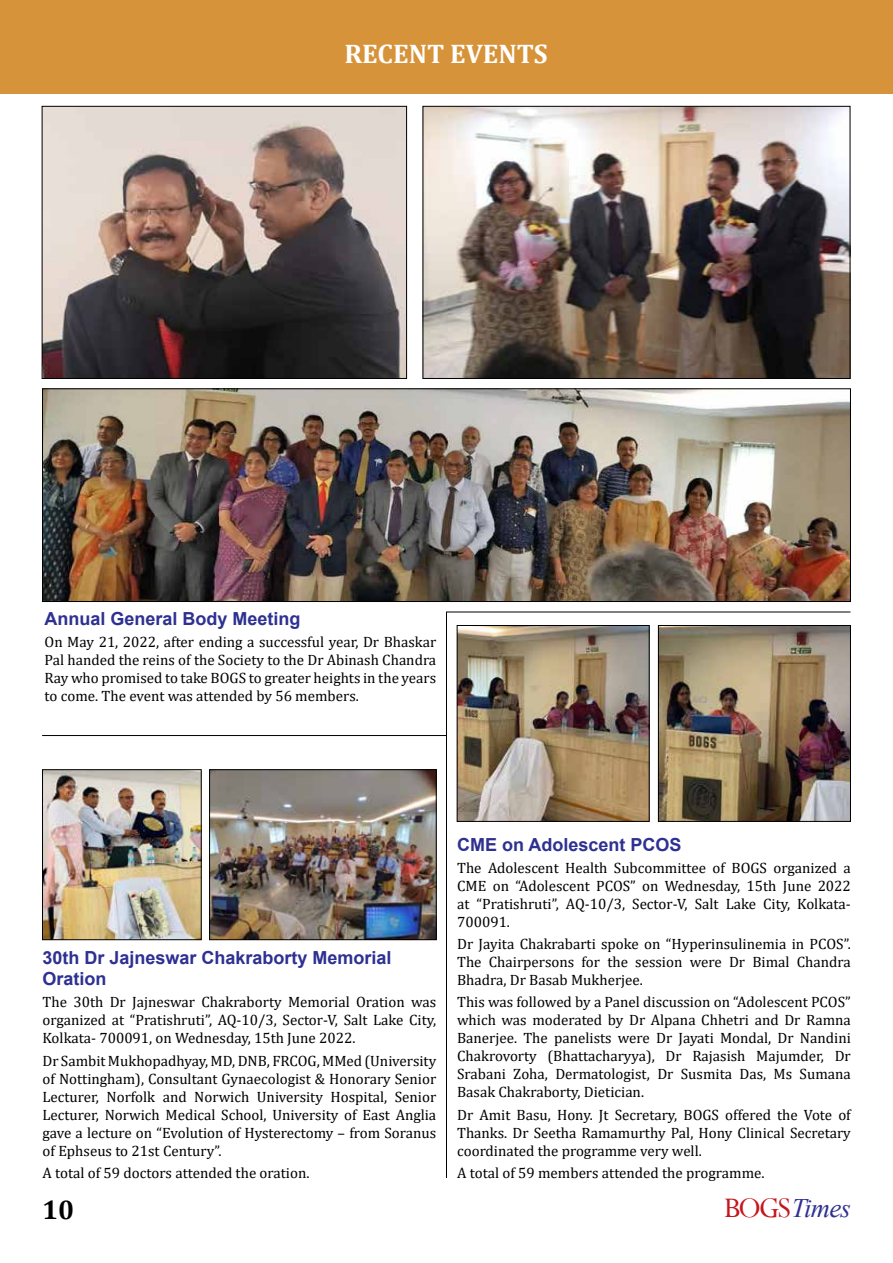
<style>
.page{position:relative;width:893px;height:1263px;background:#fff}
.page>*{position:absolute;margin:0;border:0;box-sizing:border-box;transform-origin:0 0}
.t1{font:700 27px "Cambria";color:#fff}
.t2{font:700 27px "Cambria";color:#000}
.t3{font:italic 26.7px "Times New Roman";letter-spacing:-.03em;color:#2e3092}
.t4{font:700 18px/21.6px "Arial";color:#2e3092}
.t5{font:15px/18px "Cambria";color:#000;text-align:justify}
.s1{font-family:"Perpetua";font-style:normal;font-size:31.65px;color:#c4161c}
</style>
<div class="page">
<div style="left:0;top:0;width:893px;height:93px;background:#d79339"></div>
<img style="left:44px;top:390px;width:805px;height:210px">
<div style="left:42px;top:388px;width:809px;height:214px;border:1px solid #000"></div>
<img style="left:425px;top:108px;width:423px;height:269px">
<div style="left:423px;top:106px;width:427px;height:273px;border:1px solid #000"></div>
<img style="left:44px;top:108px;width:361px;height:269px">
<div style="left:42px;top:106px;width:365px;height:273px;border:1px solid #000"></div>
<img style="left:44px;top:771px;width:156px;height:167px">
<div style="left:42px;top:769px;width:160px;height:171px;border:1px solid #000"></div>
<img style="left:211px;top:771px;width:224px;height:167px">
<div style="left:209px;top:769px;width:228px;height:171px;border:1px solid #000"></div>
<img style="left:459px;top:627px;width:189px;height:193px">
<div style="left:457px;top:625px;width:193px;height:197px;border:1px solid #000"></div>
<img style="left:660px;top:627px;width:189px;height:193px">
<div style="left:658px;top:625px;width:193px;height:197px;border:1px solid #000"></div>
<hr style="left:446px;top:612px;width:1px;height:566px;background:#000">
<hr style="left:42px;top:735px;width:405px;height:1px;background:#000">
<hr style="left:446px;top:612px;width:404px;height:1px;background:#000">
<h1 class="t1" style="left:344px;top:35px;width:205px">RECENT EVENTS</h1>
<p class="t4" style="left:45px;top:608px;width:258px">Annual General Body Meeting</p>
<p class="t5" style="left:45px;top:633px;width:393px">On May 21, 2022, after ending a successful year, Dr Bhaskar Pal handed the reins of the Society to the Dr Abinash Chandra Ray who promised to take BOGS to greater heights in the years to come. The event was attended by 56 members.</p>
<p class="t4" style="left:43px;top:947px;width:351px">30th Dr Jajneswar Chakraborty Memorial<br>Oration</p>
<p class="t5" style="left:43px;top:993px;width:395px">The 30th Dr Jajneswar Chakraborty Memorial Oration was organized at “Pratishruti”, AQ-10/3, Sector-V, Salt Lake City, Kolkata- 700091, on Wednesday, 15th June 2022.</p>
<p class="t5" style="left:43px;top:1051px;width:395px">Dr Sambit Mukhopadhyay, MD, DNB, FRCOG, MMed (University of Nottingham), Consultant Gynaecologist &amp; Honorary Senior Lecturer, Norfolk and Norwich University Hospital, Senior Lecturer, Norwich Medical School, University of East Anglia gave a lecture on “Evolution of Hysterectomy – from Soranus of Ephseus to 21st Century”.</p>
<p class="t5" style="left:43px;top:1164px;width:268px">A total of 59 doctors attended the oration.</p>
<p class="t4" style="left:457px;top:834px;width:226px">CME on Adolescent PCOS</p>
<p class="t5" style="left:457px;top:859px;width:395px">The Adolescent Health Subcommittee of BOGS organized a CME on “Adolescent PCOS” on Wednesday, 15th June 2022 at “Pratishruti”, AQ-10/3, Sector-V, Salt Lake City, Kolkata-700091.</p>
<p class="t5" style="left:457px;top:935px;width:395px">Dr Jayita Chakrabarti spoke on “Hyperinsulinemia in PCOS”.<br>The Chairpersons for the session were Dr Bimal Chandra Bhadra, Dr Basab Mukherjee.</p>
<p class="t5" style="left:457px;top:993px;width:395px">This was followed by a Panel discussion on “Adolescent PCOS” which was moderated by Dr Alpana Chhetri and Dr Ramna Banerjee. The panelists were Dr Jayati Mondal, Dr Nandini Chakrovorty (Bhattacharyya), Dr Rajasish Majumder, Dr Srabani Zoha, Dermatologist, Dr Susmita Das, Ms Sumana Basak Chakraborty, Dietician.</p>
<p class="t5" style="left:457px;top:1105px;width:395px">Dr Amit Basu, Hony. Jt Secretary, BOGS offered the Vote of Thanks. Dr Seetha Ramamurthy Pal, Hony Clinical Secretary coordinated the programme very well.</p>
<p class="t5" style="left:457px;top:1164px;width:309px">A total of 59 members attended the programme.</p>
<h1 class="t2" style="left:42px;top:1191px;width:33px">10</h1>
<h2 class="t3" style="left:724px;top:1189px;width:128px"><span class="s1">BOGS</span>Times</h2>
</div>
